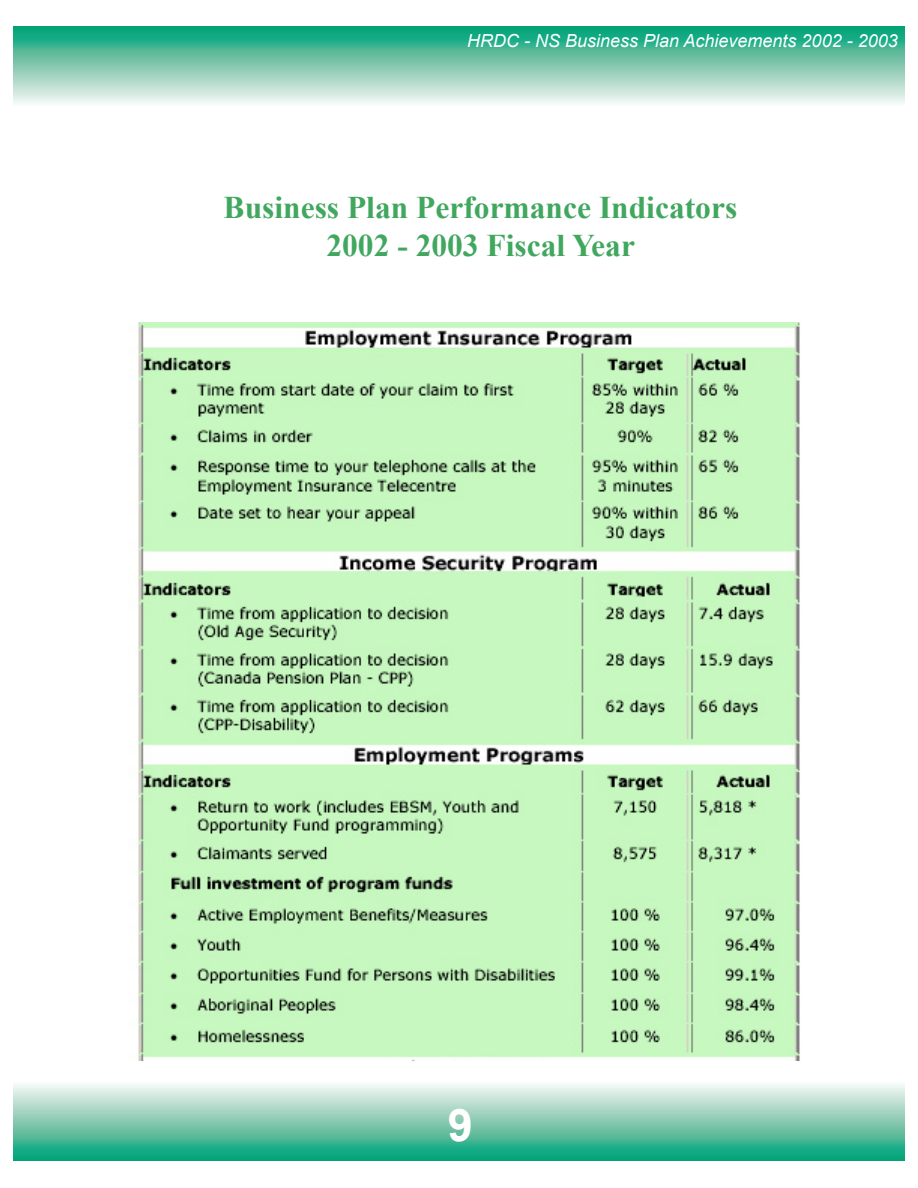
<style>
.page{position:relative;width:918px;height:1188px;background:#fff}
.page>*{position:absolute;margin:0;border:0;box-sizing:border-box;transform-origin:0 0}
.t1{font:700 45px "Arial";color:#fff}
.t2{font:700 31.5px/37.8px "Times New Roman";color:#41a75f;text-align:center}
.t3{font:italic 18px "Arial";color:#fff}
</style>
<div class="page">
<svg style="left:13px;top:26px;width:891px;height:78px;background:#7bc9b0"></svg>
<svg style="left:13px;top:1085px;width:891px;height:76px;background:#7cc9b0"></svg>
<img style="left:138px;top:322px;width:663px;height:739px">
<p class="t3" style="left:467px;top:28px;width:432px">HRDC - NS Business Plan Achievements 2002 - 2003</p>
<p class="t2" style="left:224px;top:188px;width:515px">Business Plan Performance Indicators<br>2002 - 2003 Fiscal Year</p>
<h1 class="t1" style="left:448px;top:1094px;width:27px">9</h1>
</div>
